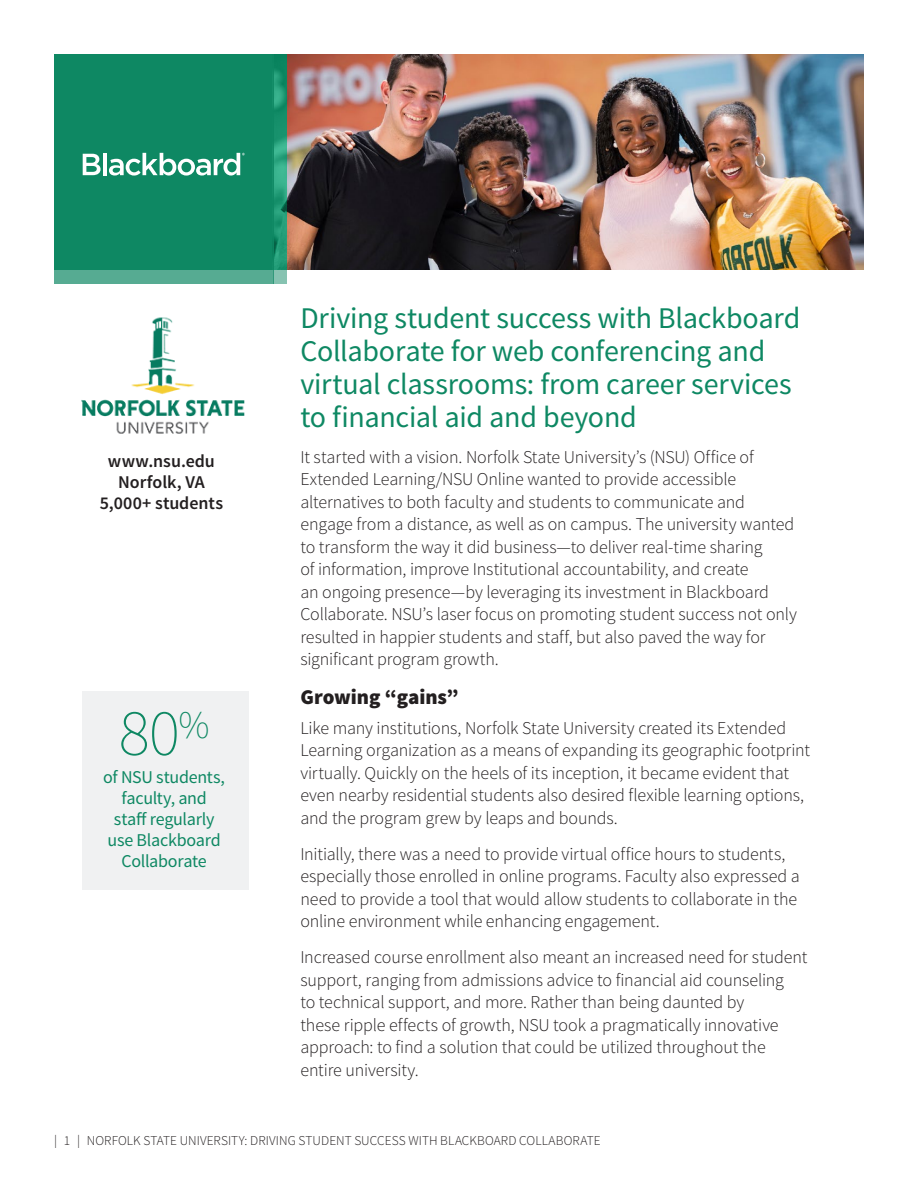
<style>
.page{position:relative;width:918px;height:1188px;background:#fff}
.page>*{position:absolute;margin:0;border:0;box-sizing:border-box;transform-origin:0 0}
.t1{font:200 66px "Source Sans Pro";color:#0e8863}
.t2{font:30px/33px "Source Sans Pro";letter-spacing:-.01em;color:#0e8863}
.t3{font:900 21px "Source Sans Pro";letter-spacing:-.005em;color:#231f20}
.t4{font:300 18px/22.5px "Source Sans Pro";letter-spacing:-.01em;color:#231f20}
.t5{font:18px/21px "Source Sans Pro";letter-spacing:-.015em;color:#0e8863;text-align:center}
.t6{font:600 18px/21px "Source Sans Pro";color:#231f20;text-align:center}
.t7{font:300 13.5px "Source Sans Pro";letter-spacing:.005em;color:#231f20}
</style>
<div class="page">
<img style="left:287px;top:54px;width:577px;height:216px">
<div style="left:83px;top:691px;width:166px;height:199px;background:#f0f1f2"></div>
<div style="left:54px;top:54px;width:219px;height:216px;background:#0e8863"></div>
<div style="left:54px;top:270px;width:219px;height:14px;background:#56ab92"></div>
<svg style="left:273px;top:54px;width:14px;height:230px;background:#259b77"></svg>
<svg style="left:83px;top:154px;width:18px;height:21px"></svg>
<hr style="left:103px;top:153px;width:4px;height:22px;background:#fff">
<svg style="left:109px;top:153px;width:136px;height:23px"></svg>
<img style="left:81px;top:317px;width:164px;height:117px">
<p class="t6" style="left:100px;top:451px;width:125px">www.nsu.edu<br>Norfolk, VA<br>5,000+ students</p>
<h1 class="t1" style="left:119px;top:693px;width:93px">80<sup>%</sup></h1>
<p class="t5" style="left:103px;top:766px;width:123px">of NSU students, faculty, and staff regularly use Blackboard<br>Collaborate</p>
<h2 class="t2" style="left:300px;top:302px;width:501px">Driving student success with Blackboard Collaborate for web conferencing and virtual classrooms: from career services to financial aid and beyond</h2>
<p class="t4" style="left:300px;top:446px;width:498px">It started with a vision. Norfolk State University’s (NSU) Office of Extended Learning/NSU Online wanted to provide accessible alternatives to both faculty and students to communicate and engage from a distance, as well as on campus. The university wanted to transform the way it did business—to deliver real-time sharing<br>of information, improve Institutional accountability, and create<br>an ongoing presence—by leveraging its investment in Blackboard Collaborate. NSU’s laser focus on promoting student success not only resulted in happier students and staff, but also paved the way for significant program growth.</p>
<p class="t3" style="left:300px;top:684px;width:160px">Growing “gains”</p>
<p class="t4" style="left:300px;top:716px;width:511px">Like many institutions, Norfolk State University created its Extended Learning organization as a means of expanding its geographic footprint virtually. Quickly on the heels of its inception, it became evident that even nearby residential students also desired flexible learning options, and the program grew by leaps and bounds.</p>
<p class="t4" style="left:300px;top:842px;width:501px">Initially, there was a need to provide virtual office hours to students, especially those enrolled in online programs. Faculty also expressed a need to provide a tool that would allow students to collaborate in the online environment while enhancing engagement.</p>
<p class="t4" style="left:300px;top:946px;width:509px">Increased course enrollment also meant an increased need for student support, ranging from admissions advice to financial aid counseling<br>to technical support, and more. Rather than being daunted by<br>these ripple effects of growth, NSU took a pragmatically innovative approach: to find a solution that could be utilized throughout the entire university.</p>
<p class="t7" style="left:54px;top:1132px;width:548px">| 1 | NORFOLK STATE UNIVERSITY: DRIVING STUDENT SUCCESS WITH BLACKBOARD COLLABORATE</p>
</div>
